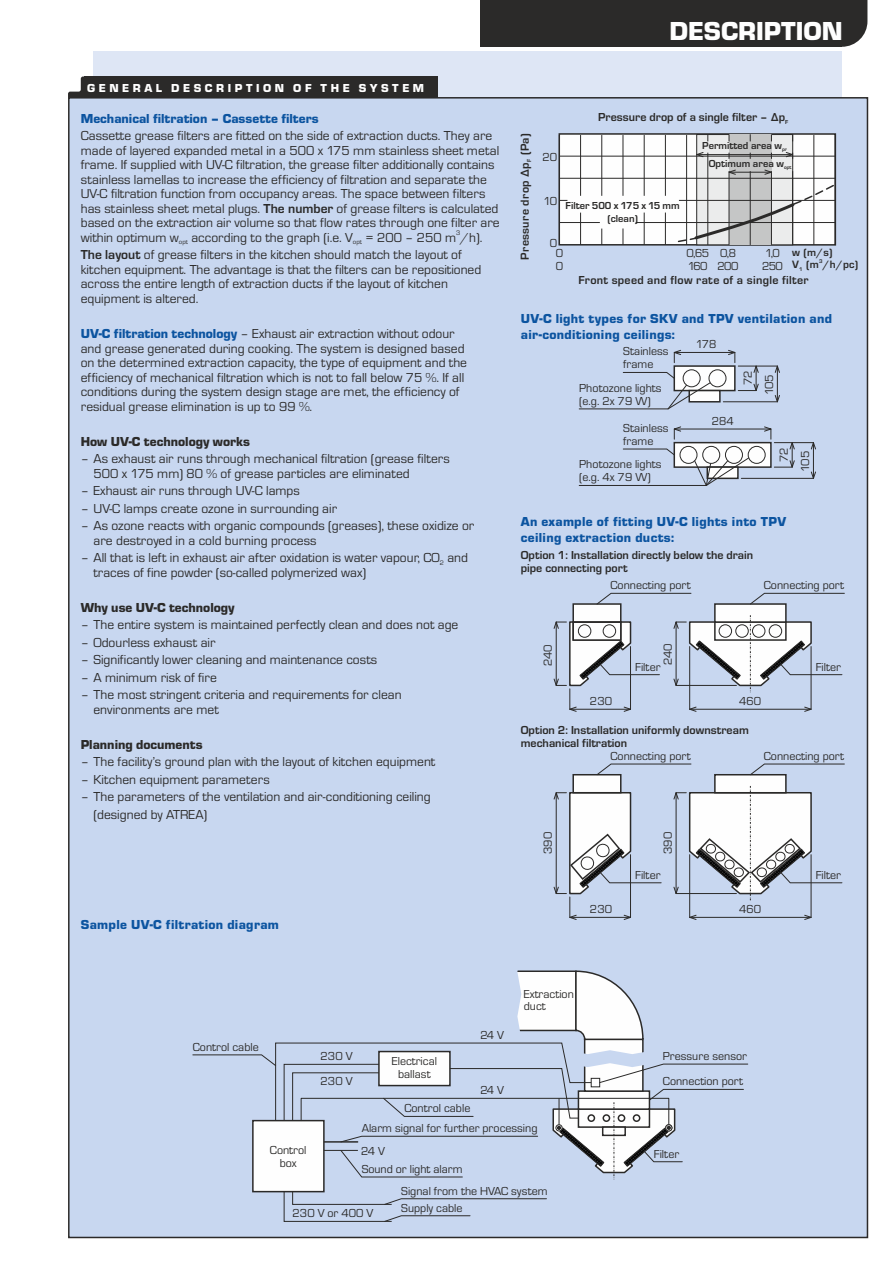
<style>
.page{position:relative;width:893px;height:1263px;background:#fff}
.page>*{position:absolute;margin:0;border:0;box-sizing:border-box;transform-origin:0 0}
.t1{font:27px "Eurostile TEE Blac";color:#fefefe}
.t2{font:13.5px/14.5px "Eurostile TEE";color:#2b2a29}
.t3{font:13.5px/16.2px "Eurostile TEE Blac";letter-spacing:.025em;color:#0c54a0}
.t4{font:13.5px "Eurostile TEE Blac";color:#2b2a29}
.t5{font:13.5px "Eurostile TEE Blac";color:#0c54a0}
.t6{font:12px/12.9px "Eurostile TEE";color:#2b2a29}
.t7{font:700 12px/13px "Eurostile TEE";color:#2b2a29}
.t8{font:700 12px "Eurostile TEE";letter-spacing:.025em;color:#2b2a29}
.t9{font:12px "Eurostile TEE Blac";letter-spacing:.3em;color:#fefefe}
.t10{font:700 11.1px "Eurostile TEE";color:#2b2a29}
.t11{font:700 10.5px/17.4px "Eurostile TEE";color:#2b2a29}
.t12{font:6.75px "Eurostile TEE";letter-spacing:.005em;color:#2b2a29}
.t13{font:700 6px "Eurostile TEE";color:#2b2a29}
.t14{font:700 5.55px "Eurostile TEE";color:#2b2a29}
.s1{font-weight:700}
.s2{font-family:"Eurostile TEE Blac";color:#0c54a0}
</style>
<div class="page">
<svg style="left:842px;top:0;width:25px;height:47px"></svg>
<div style="left:480px;top:0;width:362px;height:47px;background:#2b2a29"></div>
<div style="left:94px;top:51px;width:748px;height:1161px;background:#dee6f5"></div>
<div style="left:68px;top:96px;width:801px;height:1143px;background:#c8d7f0"></div>
<svg style="left:68px;top:77px;width:16px;height:21px"></svg>
<div style="left:84px;top:77px;width:353px;height:21px;background:#2b2a29"></div>
<svg style="left:558px;top:132px;width:279px;height:114px"></svg>
<hr style="left:738px;top:366px;width:39px;height:1px;background:#2b2a29">
<svg style="left:775px;top:365px;width:5px;height:8px"></svg>
<svg style="left:775px;top:395px;width:5px;height:8px"></svg>
<hr style="left:777px;top:366px;width:1px;height:36px;background:#2b2a29">
<hr style="left:723px;top:401px;width:54px;height:1px;background:#2b2a29">
<hr style="left:774px;top:442px;width:39px;height:1px;background:#2b2a29">
<hr style="left:813px;top:443px;width:1px;height:35px;background:#2b2a29">
<hr style="left:741px;top:478px;width:72px;height:1px;background:#2b2a29">
<svg style="left:579px;top:350px;width:180px;height:59px;background:#c3cee2"></svg>
<svg style="left:811px;top:441px;width:5px;height:8px"></svg>
<svg style="left:811px;top:471px;width:5px;height:8px"></svg>
<svg style="left:579px;top:426px;width:216px;height:60px;background:#c2cddf"></svg>
<svg style="left:554px;top:593px;width:291px;height:119px;background:#c4cede"></svg>
<svg style="left:192px;top:937px;width:556px;height:285px;background:#c9d6ea"></svg>
<svg style="left:554px;top:764px;width:291px;height:156px;background:#cad3e1"></svg>
<p class="t9" style="left:87px;top:84px;width:338px">GENERAL DESCRIPTION OF THE SYSTEM</p>
<p class="t5" style="left:81px;top:113px;width:240px">Mechanical filtration – Cassette filters</p>
<p class="t2" style="left:81px;top:130px;width:420px">Cassette grease filters are fitted on the side of extraction ducts. They are made of layered expanded metal in a 500 x 175 mm stainless sheet metal frame. If supplied with UV-C filtration, the grease filter additionally contains stainless lamellas to increase the efficiency of filtration and separate the UV-C filtration function from occupancy areas. The space between filters has stainless sheet metal plugs. <span class="s1">The number</span> of grease filters is calculated based on the extraction air volume so that flow rates through one filter are</p>
<p class="t12" style="left:456px;top:231px;width:6px">3</p>
<p class="t2" style="left:81px;top:231px;width:403px">within optimum w according to the graph (i.e. V = 200 – 250 m /h).</p>
<p class="t12" style="left:179px;top:240px;width:11px">opt</p>
<p class="t12" style="left:353px;top:240px;width:11px">opt</p>
<p class="t2" style="left:81px;top:249px;width:402px"><span class="s1">The layout</span> of grease filters in the kitchen should match the layout of kitchen equipment. The advantage is that the filters can be repositioned across the entire length of extraction ducts if the layout of kitchen equipment is altered.</p>
<p class="t2" style="left:81px;top:328px;width:388px"><span class="s2">UV-C filtration technology</span> – Exhaust air extraction without odour and grease generated during cooking. The system is designed based on the determined extraction capacity, the type of equipment and the efficiency of mechanical filtration which is not to fall below 75 %. If all conditions during the system design stage are met, the efficiency of residual grease elimination is up to 99 %.</p>
<p class="t4" style="left:81px;top:437px;width:171px">How UV-C technology works</p>
<p class="t2" style="left:94px;top:453px;width:358px;text-indent:-13px">– As exhaust air runs through mechanical filtration (grease filters<br>500 x 175 mm) 80 % of grease particles are eliminated</p>
<p class="t2" style="left:81px;top:485px;width:221px">– Exhaust air runs through UV-C lamps</p>
<p class="t2" style="left:81px;top:502px;width:258px">– UV-C lamps create ozone in surrounding air</p>
<p class="t2" style="left:94px;top:520px;width:382px;text-indent:-13px">– As ozone reacts with organic compounds (greases), these oxidize or are destroyed in a cold burning process</p>
<p class="t2" style="left:93px;top:552px;width:376px;text-indent:-13px">– All that is left in exhaust air after oxidation is water vapour, CO<sub>2</sub> and traces of fine powder (so-called polymerized wax)</p>
<p class="t4" style="left:81px;top:603px;width:155px">Why use UV-C technology</p>
<p class="t2" style="left:81px;top:619px;width:379px">– The entire system is maintained perfectly clean and does not age</p>
<p class="t2" style="left:81px;top:636px;width:136px">– Odourless exhaust air</p>
<p class="t2" style="left:81px;top:654px;width:298px">– Significantly lower cleaning and maintenance costs</p>
<p class="t2" style="left:81px;top:671px;width:138px">– A minimum risk of fire</p>
<p class="t2" style="left:93px;top:689px;width:310px;text-indent:-13px">– The most stringent criteria and requirements for clean environments are met</p>
<p class="t4" style="left:81px;top:740px;width:123px">Planning documents</p>
<p class="t2" style="left:81px;top:756px;width:356px">– The facility’s ground plan with the layout of kitchen equipment</p>
<p class="t2" style="left:81px;top:773px;width:191px">– Kitchen equipment parameters</p>
<p class="t2" style="left:93px;top:789px;width:339px;line-height:17.4px;text-indent:-13px">– The parameters of the ventilation and air-conditioning ceiling (designed by ATREA)</p>
<p class="t3" style="left:81px;top:917px;width:200px">Sample UV-C filtration diagram</p>
<h1 class="t1" style="left:669px;top:22px;width:175px">DESCRIPTION</h1>
<p class="t7" style="left:598px;top:112px;width:191px">Pressure drop of a single filter – ∆p<sub>F</sub></p>
<p class="t8" style="left:521px;top:260px;width:128px;rotate:-90deg">Pressure drop ∆p (Pa)</p>
<p class="t11" style="left:709px;top:138px;width:84px;text-indent:-7px">Permitted area w<sub>pr<br></sub>Optimum area w<sub>opt</sub></p>
<p class="t13" style="left:527px;top:162px;width:5px;rotate:-90deg">F</p>
<p class="t6" style="left:542px;top:152px;width:16px">20</p>
<p class="t6" style="left:544px;top:196px;width:15px">10</p>
<p class="t11" style="left:566px;top:201px;width:116px;line-height:12.6px;text-align:center">Filter 500 x 175 x 15 mm (clean)</p>
<p class="t6" style="left:550px;top:238px;width:9px">0</p>
<p class="t10" style="left:792px;top:248px;width:42px">w (m/s)</p>
<p class="t14" style="left:819px;top:259px;width:5px">3</p>
<p class="t10" style="left:792px;top:261px;width:68px">V (m /h/pc)</p>
<p class="t14" style="left:799px;top:267px;width:5px">1</p>
<p class="t6" style="left:556px;top:248px;width:9px">0<br>0</p>
<p class="t6" style="left:686px;top:248px;width:53px">0,65 0,8<br>160 200</p>
<p class="t6" style="left:762px;top:248px;width:22px">1,0<br>250</p>
<p class="t8" style="left:578px;top:276px;width:232px">Front speed and flow rate of a single filter</p>
<p class="t3" style="left:521px;top:311px;width:313px">UV-C light types for SKV and TPV ventilation and air-conditioning ceilings:</p>
<p class="t6" style="left:696px;top:339px;width:22px">178</p>
<p class="t6" style="left:623px;top:346px;width:47px">Stainless frame</p>
<p class="t6" style="left:579px;top:383px;width:84px">Photozone lights (e.g. 2x 79 W)</p>
<p class="t6" style="left:623px;top:423px;width:47px">Stainless frame</p>
<p class="t6" style="left:579px;top:459px;width:84px">Photozone lights (e.g. 4x 79 W)</p>
<p class="t6" style="left:712px;top:416px;width:23px">284</p>
<p class="t6" style="left:738px;top:395px;width:26px;line-height:21.3px;text-indent:10px;rotate:-90deg">72<br>105</p>
<p class="t6" style="left:774px;top:472px;width:26px;line-height:21.3px;text-align:right;rotate:-90deg">72<br>105</p>
<p class="t3" style="left:521px;top:514px;width:267px">An example of fitting UV-C lights into TPV ceiling extraction ducts:</p>
<p class="t7" style="left:521px;top:549px;width:234px">Option 1: Installation directly below the drain pipe connecting port</p>
<p class="t6" style="left:543px;top:665px;width:23px;rotate:-90deg">240</p>
<p class="t6" style="left:610px;top:580px;width:82px">Connecting port</p>
<p class="t6" style="left:590px;top:696px;width:24px">230</p>
<p class="t6" style="left:663px;top:665px;width:23px;rotate:-90deg">240</p>
<p class="t6" style="left:635px;top:661px;width:27px">Filter</p>
<p class="t6" style="left:764px;top:580px;width:82px">Connecting port</p>
<p class="t6" style="left:739px;top:696px;width:24px">460</p>
<p class="t6" style="left:816px;top:661px;width:27px">Filter</p>
<p class="t7" style="left:521px;top:725px;width:229px">Option 2: Installation uniformly downstream mechanical filtration</p>
<p class="t6" style="left:610px;top:751px;width:82px">Connecting port</p>
<p class="t6" style="left:764px;top:751px;width:82px">Connecting port</p>
<p class="t6" style="left:543px;top:854px;width:24px;rotate:-90deg">390</p>
<p class="t6" style="left:663px;top:854px;width:24px;rotate:-90deg">390</p>
<p class="t6" style="left:635px;top:869px;width:27px">Filter</p>
<p class="t6" style="left:816px;top:869px;width:27px">Filter</p>
<p class="t6" style="left:590px;top:904px;width:24px">230</p>
<p class="t6" style="left:739px;top:904px;width:24px">460</p>
<p class="t6" style="left:193px;top:1041px;width:68px">Control cable</p>
<p class="t6" style="left:321px;top:1045px;width:33px;line-height:25px">230 V<br>230 V</p>
<p class="t6" style="left:392px;top:1056px;width:47px;text-align:center">Electrical ballast</p>
<p class="t6" style="left:404px;top:1103px;width:68px">Control cable</p>
<p class="t6" style="left:480px;top:1029px;width:25px">24 V</p>
<p class="t6" style="left:480px;top:1085px;width:25px">24 V</p>
<p class="t6" style="left:524px;top:988px;width:51px">Extraction duct</p>
<p class="t6" style="left:663px;top:1050px;width:85px">Pressure sensor</p>
<p class="t6" style="left:663px;top:1076px;width:82px">Connection port</p>
<p class="t6" style="left:270px;top:1144px;width:38px;text-align:center">Control box</p>
<p class="t6" style="left:362px;top:1123px;width:177px">Alarm signal for further processing</p>
<p class="t6" style="left:361px;top:1143px;width:103px;line-height:18px">24 V<br>Sound or light alarm</p>
<p class="t6" style="left:401px;top:1185px;width:148px">Signal from the HVAC system</p>
<p class="t6" style="left:293px;top:1208px;width:82px">230 V or 400 V</p>
<p class="t6" style="left:401px;top:1202px;width:63px">Supply cable</p>
<p class="t6" style="left:654px;top:1148px;width:27px">Filter</p>
</div>
